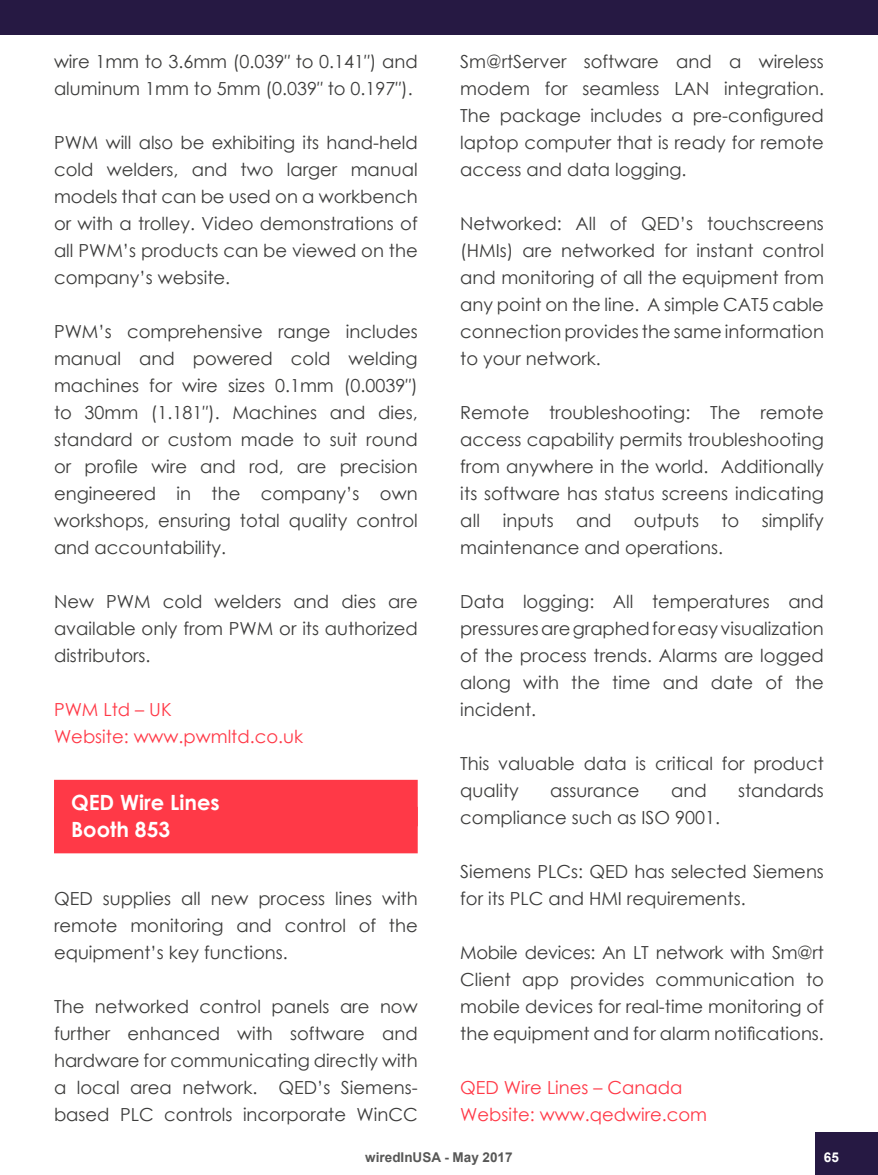
<style>
.page{position:relative;width:878px;height:1175px;background:#fff}
.page>*{position:absolute;margin:0;border:0;box-sizing:border-box;transform-origin:0 0}
.t1{font:700 21px/27px "Century Gothic";color:#fff}
.t2{font:18px/27px "Century Gothic";color:#3c3c3b;text-align:justify}
.t3{font:18px/27px "Century Gothic";color:#ff3947}
.t4{font:700 13.5px "Arial";color:#575756}
.t5{font:700 13.5px "Arial";color:#fff}
</style>
<div class="page">
<div style="left:0;top:0;width:878px;height:35px;background:#261943"></div>
<div style="left:54px;top:779px;width:363px;height:47px;background:#ff3947"></div>
<div style="left:54px;top:806px;width:363px;height:47px;background:#ff3947"></div>
<div style="left:815px;top:1132px;width:63px;height:42px;background:#261943"></div>
<p class="t2" style="left:54px;top:47px;width:365px">wire 1mm to 3.6mm (0.039″ to 0.141″) and aluminum 1mm to 5mm (0.039″ to 0.197″).</p>
<p class="t2" style="left:54px;top:128px;width:365px">PWM will also be exhibiting its hand-held cold welders, and two larger manual models that can be used on a workbench or with a trolley. Video demonstrations of all PWM’s products can be viewed on the company’s website.</p>
<p class="t2" style="left:54px;top:317px;width:365px">PWM’s comprehensive range includes manual and powered cold welding machines for wire sizes 0.1mm (0.0039″) to 30mm (1.181″). Machines and dies, standard or custom made to suit round or profile wire and rod, are precision engineered in the company’s own workshops, ensuring total quality control and accountability.</p>
<p class="t2" style="left:54px;top:587px;width:365px">New PWM cold welders and dies are available only from PWM or its authorized distributors.</p>
<p class="t3" style="left:54px;top:695px;width:251px">PWM Ltd – UK<br>Website: www.pwmltd.co.uk</p>
<p class="t2" style="left:460px;top:47px;width:365px">Sm@rtServer software and a wireless modem for seamless LAN integration.<br>The package includes a pre-configured laptop computer that is ready for remote access and data logging.</p>
<p class="t2" style="left:460px;top:209px;width:365px">Networked: All of QED’s touchscreens (HMIs) are networked for instant control and monitoring of all the equipment from any point on the line. A simple CAT5 cable connection provides the same information to your network.</p>
<p class="t2" style="left:460px;top:398px;width:365px">Remote troubleshooting: The remote access capability permits troubleshooting from anywhere in the world. Additionally its software has status screens indicating all</p>
<p class="t2" style="left:460px;top:506px;width:365px;text-indent:43px">inputs and outputs to simplify maintenance and operations.</p>
<p class="t2" style="left:460px;top:587px;width:365px">Data logging: All temperatures and pressures are graphed for easy visualization of the process trends. Alarms are logged along with the time and date of the incident.</p>
<p class="t2" style="left:460px;top:749px;width:365px">This valuable data is critical for product quality</p>
<p class="t2" style="left:550px;top:776px;width:91px">assurance</p>
<p class="t2" style="left:671px;top:776px;width:37px">and</p>
<p class="t2" style="left:738px;top:776px;width:87px">standards</p>
<p class="t2" style="left:460px;top:803px;width:261px">compliance such as ISO 9001.</p>
<p class="t2" style="left:460px;top:857px;width:365px">Siemens PLCs: QED has selected Siemens for its PLC and HMI requirements.</p>
<p class="t2" style="left:460px;top:938px;width:365px">Mobile devices: An LT network with Sm@rt Client app provides communication to mobile devices for real-time monitoring of the equipment and for alarm notifications.</p>
<p class="t3" style="left:460px;top:1073px;width:248px">QED Wire Lines – Canada<br>Website: www.qedwire.com</p>
<p class="t4" style="left:365px;top:1148px;width:149px">wiredInUSA - May 2017</p>
<p class="t5" style="left:824px;top:1148px;width:17px">65</p>
<p class="t1" style="left:71px;top:788px;width:150px">QED Wire Lines<br>Booth 853</p>
<p class="t2" style="left:54px;top:884px;width:365px">QED supplies all new process lines with remote monitoring and control of the equipment’s key functions.</p>
<p class="t2" style="left:54px;top:992px;width:365px">The networked control panels are now further enhanced with software and hardware for communicating directly with a local area network. QED’s Siemens&shy;based PLC controls incorporate WinCC</p>
</div>
